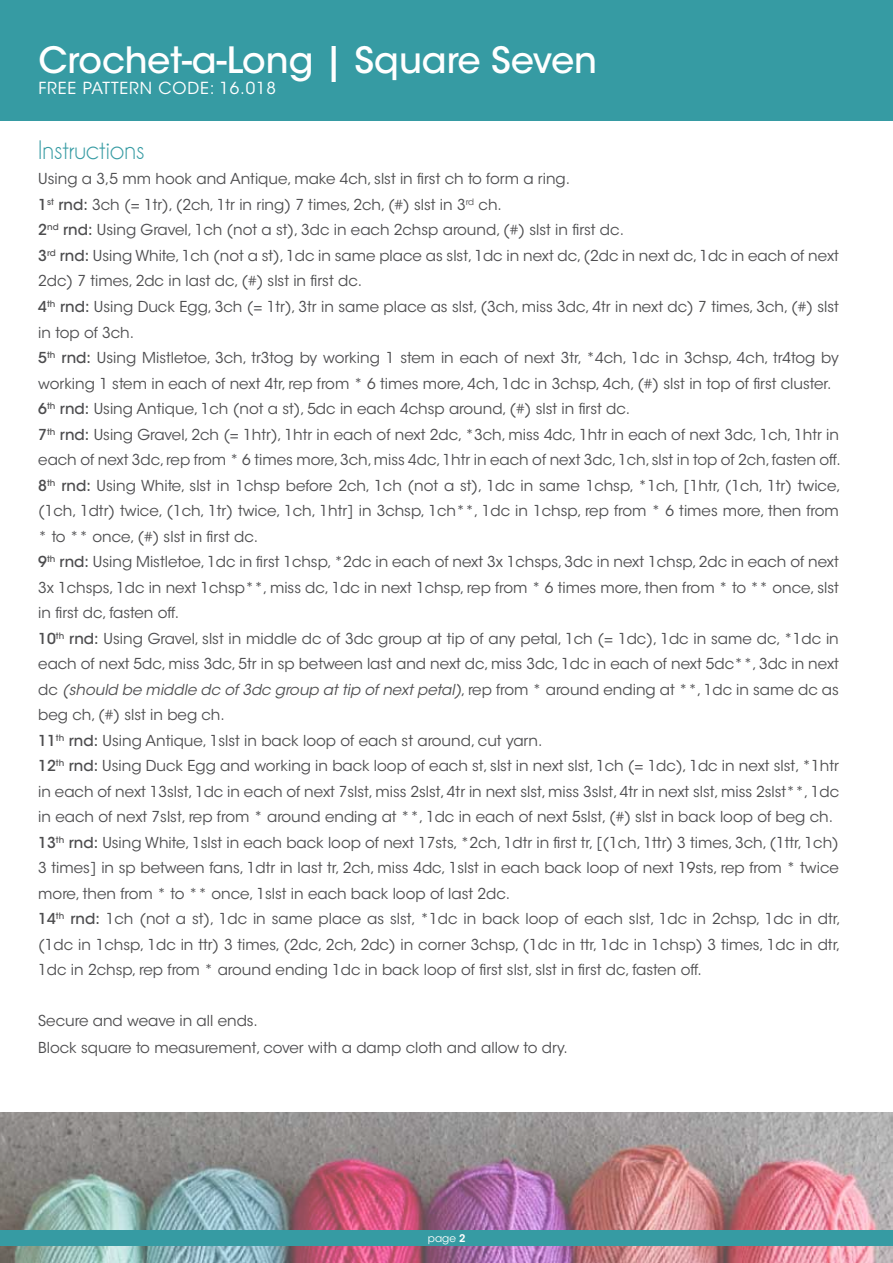
<style>
.page{position:relative;width:893px;height:1263px;background:#fff}
.page>*{position:absolute;margin:0;border:0;box-sizing:border-box;transform-origin:0 0}
.t1{font:500 36px "ITC Avant Garde Std";color:#fff}
.t2{font:27px "Champagne&Limousines";color:#369ba3}
.t3{font:16.5px "ITC Avant Garde Std";letter-spacing:.05em;color:#fff}
.t4{font:15px/25.5px "ITC Avant Garde Std";color:#4d4d4f}
.t5{font:10.5px "ITC Avant Garde Std";color:#fff}
.s1{font-weight:500}
.s2{font-style:italic}
.s3{font-weight:600}
</style>
<div class="page">
<img style="left:0;top:1112px;width:893px;height:151px">
<div style="left:0;top:1230px;width:893px;height:16px;background:#369ba3"></div>
<div style="left:0;top:0;width:893px;height:120px;background:#369ba3"></div>
<h1 class="t1" style="left:38px;top:38px;width:560px">Crochet-a-Long | Square Seven</h1>
<p class="t3" style="left:38px;top:84px;width:239px">FREE PATTERN CODE: 16.018</p>
<h2 class="t2" style="left:38px;top:135px;width:108px">Instructions</h2>
<p class="t4" style="left:38px;top:166px;width:804px">Using a 3,5 mm hook and Antique, make 4ch, slst in first ch to form a ring.<br><span class="s1">1</span><sup>st</sup> <span class="s1">rnd:</span> 3ch (= 1tr), (2ch, 1tr in ring) 7 times, 2ch, (#) slst in 3<sup>rd</sup> ch.<br><span class="s1">2</span><sup>nd</sup> <span class="s1">rnd:</span> Using Gravel, 1ch (not a st), 3dc in each 2chsp around, (#) slst in first dc.<br><span class="s1">3</span><sup>rd</sup> <span class="s1">rnd:</span> Using White, 1ch (not a st), 1dc in same place as slst, 1dc in next dc, (2dc in next dc, 1dc in each of next 2dc) 7 times, 2dc in last dc, (#) slst in first dc.<br><span class="s1">4</span><sup>th</sup> <span class="s1">rnd:</span> Using Duck Egg, 3ch (= 1tr), 3tr in same place as slst, (3ch, miss 3dc, 4tr in next dc) 7 times, 3ch, (#) slst in top of 3ch.<br><span class="s1">5</span><sup>th</sup> <span class="s1">rnd:</span> Using Mistletoe, 3ch, tr3tog by working 1 stem in each of next 3tr, *4ch, 1dc in 3chsp, 4ch, tr4tog by working 1 stem in each of next 4tr, rep from * 6 times more, 4ch, 1dc in 3chsp, 4ch, (#) slst in top of first cluster.<br><span class="s1">6</span><sup>th</sup> <span class="s1">rnd:</span> Using Antique, 1ch (not a st), 5dc in each 4chsp around, (#) slst in first dc.<br><span class="s1">7</span><sup>th</sup> <span class="s1">rnd:</span> Using Gravel, 2ch (= 1htr), 1htr in each of next 2dc, *3ch, miss 4dc, 1htr in each of next 3dc, 1ch, 1htr in each of next 3dc, rep from * 6 times more, 3ch, miss 4dc, 1htr in each of next 3dc, 1ch, slst in top of 2ch, fasten off.<br><span class="s1">8</span><sup>th</sup> <span class="s1">rnd:</span> Using White, slst in 1chsp before 2ch, 1ch (not a st), 1dc in same 1chsp, *1ch, [1htr, (1ch, 1tr) twice, (1ch, 1dtr) twice, (1ch, 1tr) twice, 1ch, 1htr] in 3chsp, 1ch**, 1dc in 1chsp, rep from * 6 times more, then from * to ** once, (#) slst in first dc.<br><span class="s1">9</span><sup>th</sup> <span class="s1">rnd:</span> Using Mistletoe, 1dc in first 1chsp, *2dc in each of next 3x 1chsps, 3dc in next 1chsp, 2dc in each of next 3x 1chsps, 1dc in next 1chsp**, miss dc, 1dc in next 1chsp, rep from * 6 times more, then from * to ** once, slst in first dc, fasten off.<br><span class="s1">10</span><sup>th</sup> <span class="s1">rnd:</span> Using Gravel, slst in middle dc of 3dc group at tip of any petal, 1ch (= 1dc), 1dc in same dc, *1dc in each of next 5dc, miss 3dc, 5tr in sp between last and next dc, miss 3dc, 1dc in each of next 5dc**, 3dc in next dc <span class="s2">(should be middle dc of 3dc group at tip of next petal)</span>, rep from * around ending at **, 1dc in same dc as beg ch, (#) slst in beg ch.<br><span class="s1">11</span><sup>th</sup> <span class="s1">rnd:</span> Using Antique, 1slst in back loop of each st around, cut yarn.<br><span class="s1">12</span><sup>th</sup> <span class="s1">rnd:</span> Using Duck Egg and working in back loop of each st, slst in next slst, 1ch (= 1dc), 1dc in next slst, *1htr in each of next 13slst, 1dc in each of next 7slst, miss 2slst, 4tr in next slst, miss 3slst, 4tr in next slst, miss 2slst**, 1dc in each of next 7slst, rep from * around ending at **, 1dc in each of next 5slst, (#) slst in back loop of beg ch.<br><span class="s1">13</span><sup>th</sup> <span class="s1">rnd:</span> Using White, 1slst in each back loop of next 17sts, *2ch, 1dtr in first tr, [(1ch, 1ttr) 3 times, 3ch, (1ttr, 1ch)<br>3 times] in sp between fans, 1dtr in last tr, 2ch, miss 4dc, 1slst in each back loop of next 19sts, rep from * twice more, then from * to ** once, 1slst in each back loop of last 2dc.<br><span class="s1">14</span><sup>th</sup> <span class="s1">rnd:</span> 1ch (not a st), 1dc in same place as slst, *1dc in back loop of each slst, 1dc in 2chsp, 1dc in dtr, (1dc in 1chsp, 1dc in ttr) 3 times, (2dc, 2ch, 2dc) in corner 3chsp, (1dc in ttr, 1dc in 1chsp) 3 times, 1dc in dtr, 1dc in 2chsp, rep from * around ending 1dc in back loop of first slst, slst in first dc, fasten off.</p>
<p class="t4" style="left:38px;top:1007px;width:531px;line-height:27px">Secure and weave in all ends.<br>Block square to measurement, cover with a damp cloth and allow to dry.</p>
<p class="t5" style="left:428px;top:1232px;width:39px">page <span class="s3">2</span></p>
</div>
